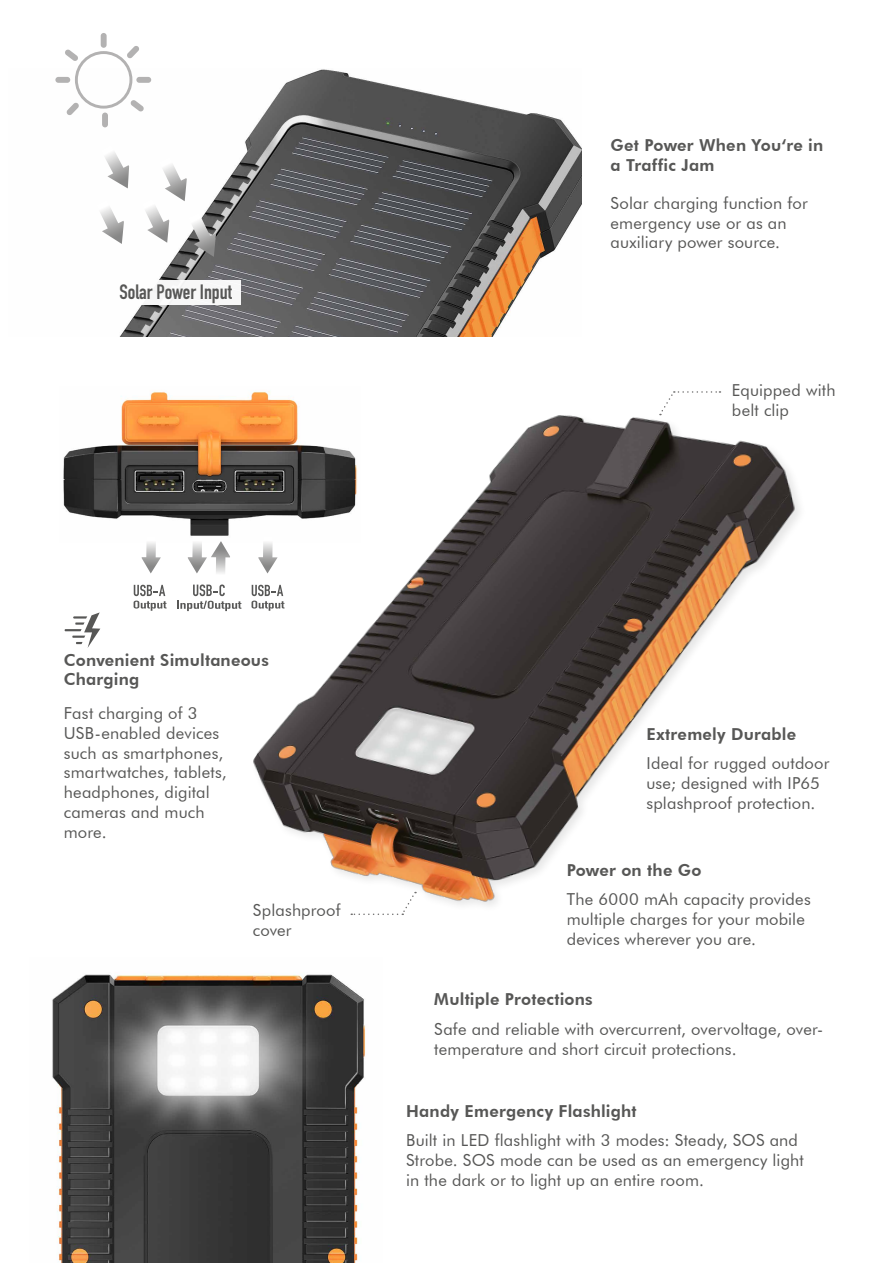
<style>
.page{position:relative;width:893px;height:1263px;background:#fff}
.page>*{position:absolute;margin:0;border:0;box-sizing:border-box;transform-origin:0 0}
.t1{font:700 20.4px "DIN Condensed";color:#575756}
.t2{font:16.5px/19.8px "Futura BT";letter-spacing:.01em;color:#575756}
.t3{font:800 16.5px/19.8px "Futura BT";letter-spacing:.015em;color:#575756}
</style>
<div class="page">
<img style="left:225px;top:391px;width:575px;height:524px">
<img style="left:63px;top:391px;width:298px;height:152px">
<img style="left:102px;top:69px;width:479px;height:267px">
<svg style="left:142px;top:536px;width:19px;height:37px"></svg>
<svg style="left:258px;top:536px;width:20px;height:37px"></svg>
<svg style="left:134px;top:585px;width:33px;height:26px"></svg>
<svg style="left:252px;top:585px;width:32px;height:26px"></svg>
<svg style="left:188px;top:536px;width:42px;height:42px"></svg>
<img style="left:52px;top:974px;width:314px;height:289px">
<svg style="left:100px;top:200px;width:24px;height:44px"></svg>
<svg style="left:142px;top:157px;width:74px;height:100px"></svg>
<svg style="left:102px;top:145px;width:27px;height:43px"></svg>
<div style="left:101px;top:33px;width:6px;height:15px;background:#b3b2b2;border-radius:3px"></div>
<div style="left:102px;top:113px;width:6px;height:14px;background:#b3b2b2;border-radius:3px"></div>
<div style="left:55px;top:77px;width:15px;height:6px;background:#b3b2b2;border-radius:3px"></div>
<div style="left:136px;top:77px;width:15px;height:6px;background:#b3b2b2;border-radius:3px"></div>
<svg style="left:65px;top:46px;width:79px;height:69px"></svg>
<div style="left:111px;top:280px;width:130px;height:24px;background:#f7f7f7"></div>
<svg style="left:660px;top:391px;width:60px;height:24px"></svg>
<svg style="left:65px;top:612px;width:35px;height:36px"></svg>
<svg style="left:351px;top:892px;width:65px;height:23px"></svg>
<svg style="left:177px;top:584px;width:64px;height:27px"></svg>
<p class="t1" style="left:120px;top:278px;width:114px">Solar Power Input</p>
<p class="t3" style="left:611px;top:135px;width:214px">Get Power When You‘re in a Traffic Jam</p>
<p class="t2" style="left:611px;top:193px;width:199px">Solar charging function for emergency use or as an auxiliary power source.</p>
<p class="t2" style="left:732px;top:380px;width:105px">Equipped with belt clip</p>
<p class="t3" style="left:64px;top:650px;width:207px">Convenient Simultaneous<br>Charging</p>
<p class="t2" style="left:64px;top:703px;width:164px">Fast charging of 3<br>USB-enabled devices such as smartphones, smartwatches, tablets, headphones, digital cameras and much more.</p>
<p class="t2" style="left:253px;top:900px;width:89px">Splashproof cover</p>
<p class="t3" style="left:646px;top:724px;width:151px">Extremely Durable</p>
<p class="t2" style="left:646px;top:753px;width:185px">Ideal for rugged outdoor use; designed with IP65 splashproof protection.</p>
<p class="t3" style="left:567px;top:860px;width:136px">Power on the Go</p>
<p class="t2" style="left:567px;top:889px;width:246px">The 6000 mAh capacity provides multiple charges for your mobile devices wherever you are.</p>
<p class="t3" style="left:434px;top:989px;width:160px">Multiple Protections</p>
<p class="t2" style="left:434px;top:1019px;width:390px">Safe and reliable with overcurrent, overvoltage, over&shy;temperature and short circuit protections.</p>
<p class="t3" style="left:406px;top:1101px;width:232px">Handy Emergency Flashlight</p>
<p class="t2" style="left:406px;top:1130px;width:399px">Built in LED flashlight with 3 modes: Steady, SOS and<br>Strobe. SOS mode can be used as an emergency light in the dark or to light up an entire room.</p>
</div>
